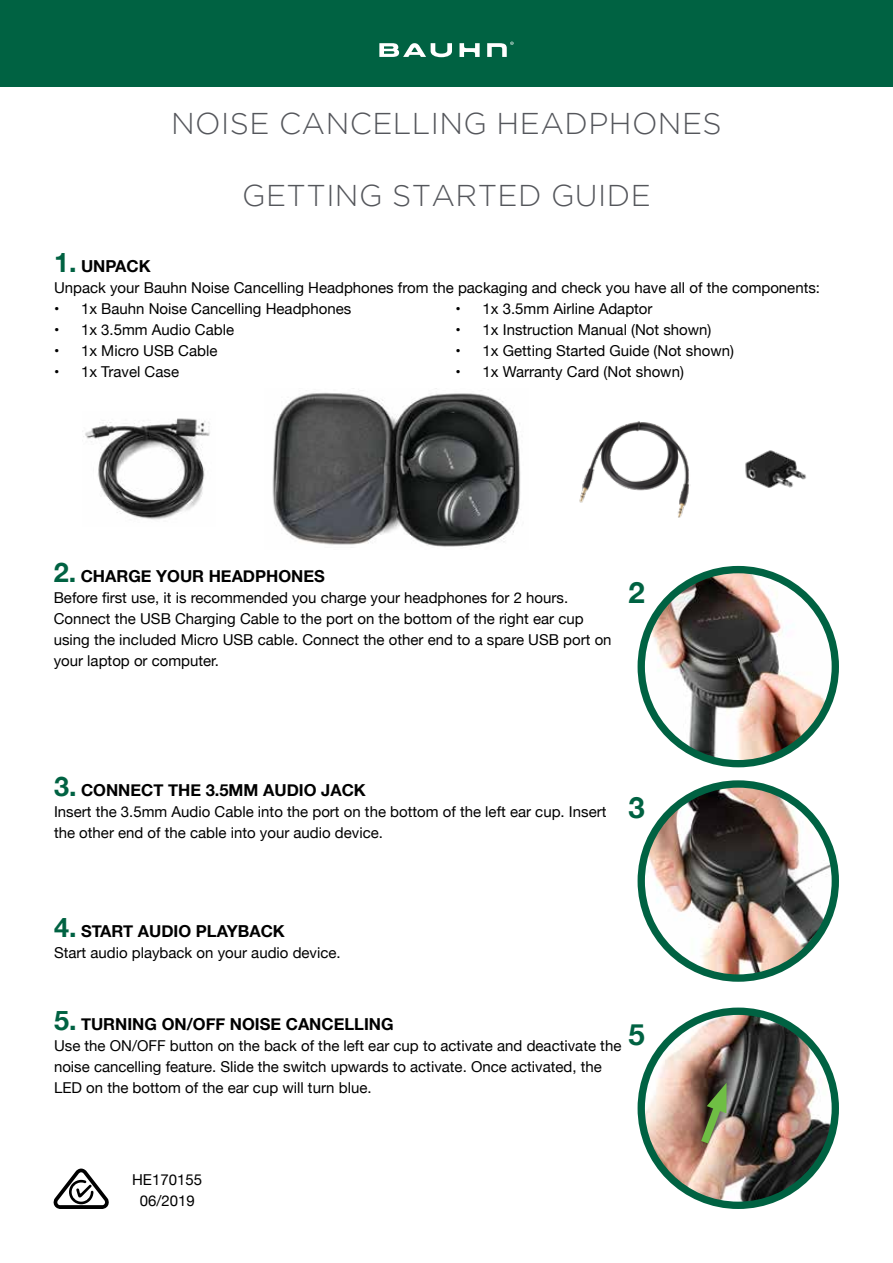
<style>
.page{position:relative;width:893px;height:1263px;background:#fff}
.page>*{position:absolute;margin:0;border:0;box-sizing:border-box;transform-origin:0 0}
.t1{font:300 30px "Gotham";letter-spacing:.015em;color:#54565b}
.t2{font:700 29.4px "Helvetica Neue";color:#006242}
.t3{font:700 16.5px "Helvetica Neue";color:#000}
.t4{font:15px/21px "Helvetica Neue";color:#000}
.s1{font-size:27px;color:#006242}
</style>
<div class="page">
<img style="left:641px;top:570px;width:194px;height:194px;border-radius:97px">
<div style="left:638px;top:566px;width:201px;height:201px;border:7px solid #006242;border-radius:50%"></div>
<img style="left:641px;top:784px;width:194px;height:194px;border-radius:97px">
<div style="left:638px;top:780px;width:201px;height:202px;border:7px solid #006242;border-radius:50%"></div>
<img style="left:641px;top:1011px;width:194px;height:194px;border-radius:97px">
<div style="left:638px;top:1007px;width:201px;height:202px;border:7px solid #006242;border-radius:50%"></div>
<svg style="left:54px;top:1168px;width:55px;height:41px"></svg>
<svg style="left:695px;top:1083px;width:35px;height:68px;background:#84815b"></svg>
<img style="left:272px;top:392px;width:249px;height:155px">
<img style="left:579px;top:421px;width:110px;height:97px">
<img style="left:83px;top:418px;width:127px;height:102px">
<img style="left:745px;top:450px;width:62px;height:38px">
<div style="left:0;top:0;width:893px;height:87px;background:#006242"></div>
<svg style="left:379px;top:42px;width:135px;height:15px"></svg>
<h1 class="t1" style="left:171px;top:107px;width:552px">NOISE CANCELLING HEADPHONES</h1>
<h1 class="t1" style="left:242px;top:179px;width:410px">GETTING STARTED GUIDE</h1>
<p class="t3" style="left:54px;top:253px;width:98px"><span class="s1">1.</span> UNPACK</p>
<p class="t4" style="left:54px;top:278px;width:768px">Unpack your Bauhn Noise Cancelling Headphones from the packaging and check you have all of the components:</p>
<p class="t4" style="left:54px;top:299px;width:299px">• 1x Bauhn Noise Cancelling Headphones</p>
<p class="t4" style="left:54px;top:320px;width:182px">• 1x 3.5mm Audio Cable</p>
<p class="t4" style="left:54px;top:341px;width:165px">• 1x Micro USB Cable</p>
<p class="t4" style="left:54px;top:362px;width:127px">• 1x Travel Case</p>
<p class="t4" style="left:455px;top:299px;width:199px">• 1x 3.5mm Airline Adaptor</p>
<p class="t4" style="left:455px;top:320px;width:257px">• 1x Instruction Manual (Not shown)</p>
<p class="t4" style="left:455px;top:341px;width:280px">• 1x Getting Started Guide (Not shown)</p>
<p class="t4" style="left:455px;top:362px;width:230px">• 1x Warranty Card (Not shown)</p>
<p class="t3" style="left:54px;top:563px;width:273px"><span class="s1">2.</span> CHARGE YOUR HEADPHONES</p>
<p class="t4" style="left:54px;top:588px;width:559px">Before first use, it is recommended you charge your headphones for 2 hours.<br>Connect the USB Charging Cable to the port on the bottom of the right ear cup using the included Micro USB cable. Connect the other end to a spare USB port on your laptop or computer.</p>
<h2 class="t2" style="left:629px;top:570px;width:18px">2</h2>
<p class="t3" style="left:54px;top:777px;width:313px"><span class="s1">3.</span> CONNECT THE 3.5MM AUDIO JACK</p>
<p class="t4" style="left:54px;top:802px;width:554px">Insert the 3.5mm Audio Cable into the port on the bottom of the left ear cup. Insert the other end of the cable into your audio device.</p>
<h2 class="t2" style="left:629px;top:784px;width:18px">3</h2>
<p class="t3" style="left:54px;top:918px;width:232px"><span class="s1">4.</span> START AUDIO PLAYBACK</p>
<p class="t4" style="left:54px;top:943px;width:288px">Start audio playback on your audio device.</p>
<p class="t3" style="left:54px;top:1011px;width:341px"><span class="s1">5.</span> TURNING ON/OFF NOISE CANCELLING</p>
<p class="t4" style="left:54px;top:1036px;width:569px">Use the ON/OFF button on the back of the left ear cup to activate and deactivate the noise cancelling feature. Slide the switch upwards to activate. Once activated, the<br>LED on the bottom of the ear cup will turn blue.</p>
<h2 class="t2" style="left:629px;top:1011px;width:18px">5</h2>
<p class="t4" style="left:132px;top:1170px;width:72px;text-align:center">HE170155<br>06/2019</p>
</div>
